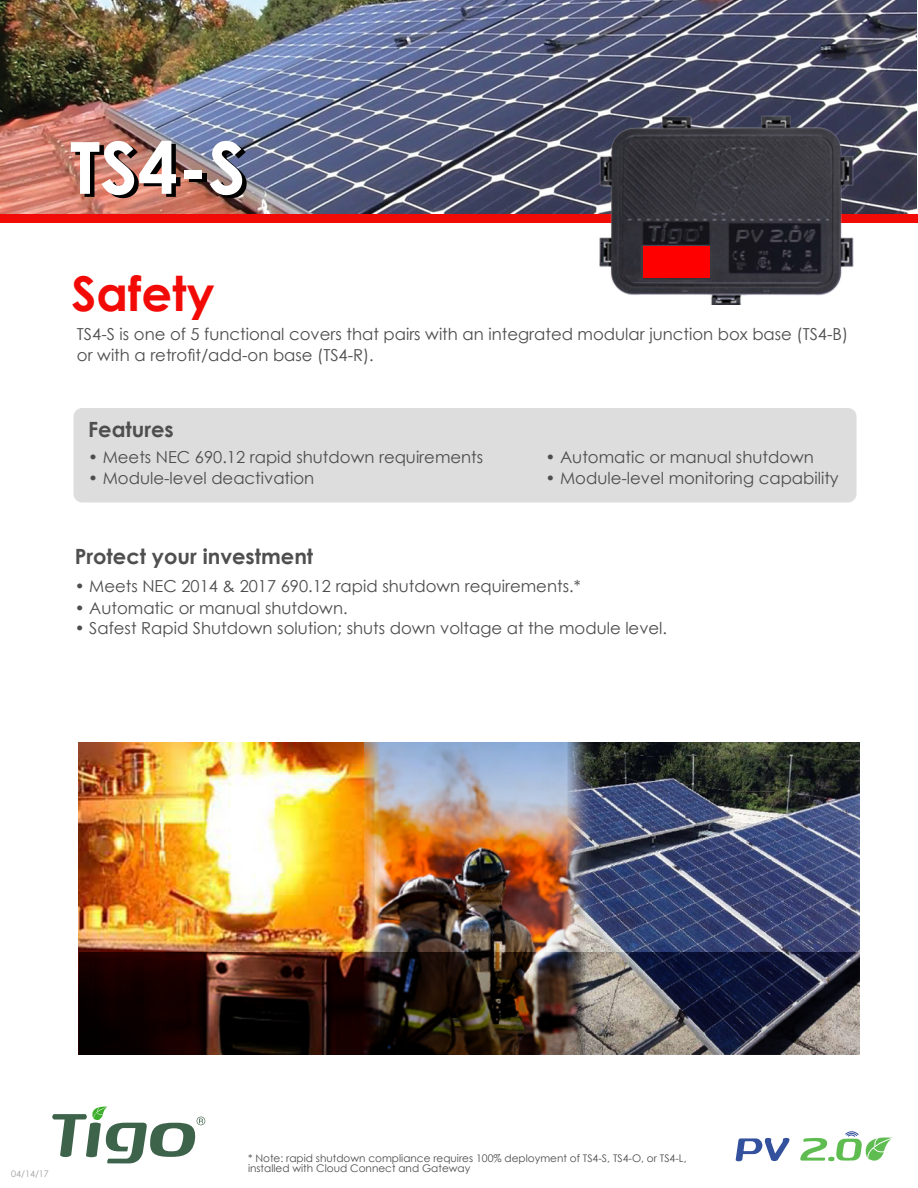
<style>
.page{position:relative;width:918px;height:1188px;background:#fff}
.page>*{position:absolute;margin:0;border:0;box-sizing:border-box;transform-origin:0 0}
.t1{font:700 72px "Century Gothic";color:#000}
.t2{font:700 48px "Century Gothic";color:#f20b06}
.t3{font:700 21px "Century Gothic";color:#4f4f4f}
.t4{font:16.5px/21px "Century Gothic";color:#4c4d4c}
.t5{font:10.5px/10.5px "Century Gothic";color:#4c4d4c}
.t6{font:9px "Century Gothic";color:#9d9fa2}
</style>
<div class="page">
<div style="left:74px;top:408px;width:782px;height:94px;background:#ddd;border-radius:9px"></div>
<img style="left:0;top:0;width:917px;height:215px">
<div style="left:0;top:215px;width:918px;height:8px;background:#f20b06"></div>
<img style="left:598px;top:115px;width:256px;height:190px">
<svg style="left:52px;top:1106px;width:153px;height:57px"></svg>
<svg style="left:736px;top:1138px;width:53px;height:23px"></svg>
<svg style="left:800px;top:1131px;width:93px;height:31px"></svg>
<img style="left:78px;top:742px;width:782px;height:313px">
<img style="left:79px;top:953px;width:781px;height:102px">
<div style="left:644px;top:247px;width:66px;height:31px;background:#f00"></div>
<h1 class="t1" style="left:74px;top:143px;width:177px">TS4-S</h1>
<h2 class="t2" style="left:71px;top:275px;width:145px">Safety</h2>
<p class="t4" style="left:77px;top:325px;width:773px">TS4-S is one of 5 functional covers that pairs with an integrated modular junction box base (TS4-B) or with a retrofit/add-on base (TS4-R).</p>
<p class="t3" style="left:88px;top:422px;width:87px">Features</p>
<p class="t4" style="left:88px;top:448px;width:397px">• Meets NEC 690.12 rapid shutdown requirements</p>
<p class="t4" style="left:88px;top:469px;width:228px">• Module-level deactivation</p>
<p class="t3" style="left:75px;top:548px;width:240px">Protect your investment</p>
<p class="t4" style="left:546px;top:448px;width:270px">• Automatic or manual shutdown</p>
<p class="t4" style="left:546px;top:469px;width:295px">• Module-level monitoring capability</p>
<p class="t4" style="left:75px;top:577px;width:507px">• Meets NEC 2014 &amp; 2017 690.12 rapid shutdown requirements.*</p>
<p class="t4" style="left:75px;top:599px;width:274px">• Automatic or manual shutdown.</p>
<p class="t4" style="left:75px;top:619px;width:594px">• Safest Rapid Shutdown solution; shuts down voltage at the module level.</p>
<p class="t6" style="left:11px;top:1170px;width:39px">04/14/17</p>
<p class="t5" style="left:248px;top:1154px;width:440px">* Note: rapid shutdown compliance requires 100% deployment of TS4-S, TS4-O, or TS4-L, installed with Cloud Connect and Gateway</p>
</div>
